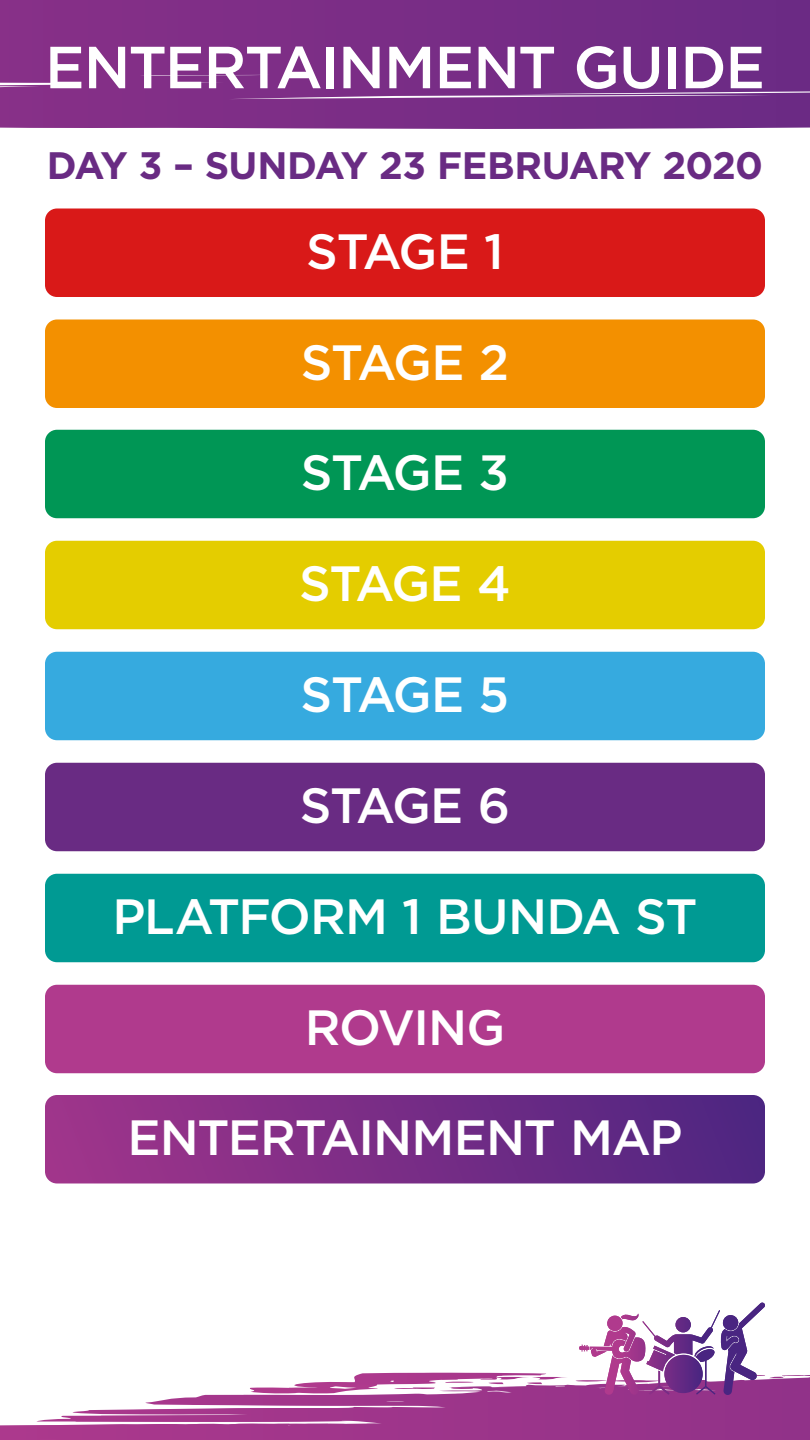
<style>
.page{position:relative;width:810px;height:1440px;background:#fff}
.page>*{position:absolute;margin:0;border:0;box-sizing:border-box;transform-origin:0 0}
.t1{font:500 59.25px "Gotham HTF";letter-spacing:-.02em;color:#fff}
.t2{font:500 49.5px "Gotham";letter-spacing:-.025em;color:#fff}
.t3{font:700 38.25px "Gotham HTF";letter-spacing:-.02em;color:#692b83}
</style>
<div class="page">
<svg style="left:0;top:0;width:810px;height:129px;background:#7b3087"></svg>
<div style="left:45px;top:208px;width:720px;height:89px;background:#d91918;border-radius:12px"></div>
<div style="left:45px;top:320px;width:720px;height:88px;background:#f39000;border-radius:12px"></div>
<div style="left:45px;top:430px;width:720px;height:88px;background:#009655;border-radius:12px"></div>
<div style="left:45px;top:541px;width:720px;height:88px;background:#e4cd00;border-radius:12px"></div>
<div style="left:45px;top:652px;width:720px;height:88px;background:#36aadf;border-radius:12px"></div>
<div style="left:45px;top:763px;width:720px;height:88px;background:#692b83;border-radius:12px"></div>
<div style="left:45px;top:874px;width:720px;height:88px;background:#009a93;border-radius:12px"></div>
<div style="left:45px;top:985px;width:720px;height:88px;background:#b03a8d;border-radius:12px"></div>
<svg style="left:45px;top:1095px;width:720px;height:89px;background:#792f87"></svg>
<svg style="left:0;top:1384px;width:810px;height:56px"></svg>
<svg style="left:247px;top:1373px;width:321px;height:21px"></svg>
<svg style="left:575px;top:1303px;width:235px;height:92px"></svg>
<p class="t1" style="left:45px;top:34px;width:722px">ENTERTAINMENT GUIDE</p>
<p class="t3" style="left:47px;top:144px;width:718px">DAY 3 – SUNDAY 23 FEBRUARY 2020</p>
<p class="t2" style="left:306px;top:219px;width:199px">STAGE 1</p>
<p class="t2" style="left:301px;top:330px;width:210px">STAGE 2</p>
<p class="t2" style="left:301px;top:440px;width:210px">STAGE 3</p>
<p class="t2" style="left:299px;top:551px;width:213px">STAGE 4</p>
<p class="t2" style="left:301px;top:662px;width:210px">STAGE 5</p>
<p class="t2" style="left:300px;top:773px;width:212px">STAGE 6</p>
<p class="t2" style="left:112px;top:884px;width:587px">PLATFORM 1 BUNDA ST</p>
<p class="t2" style="left:305px;top:995px;width:202px">ROVING</p>
<p class="t2" style="left:127px;top:1105px;width:557px">ENTERTAINMENT MAP</p>
</div>
